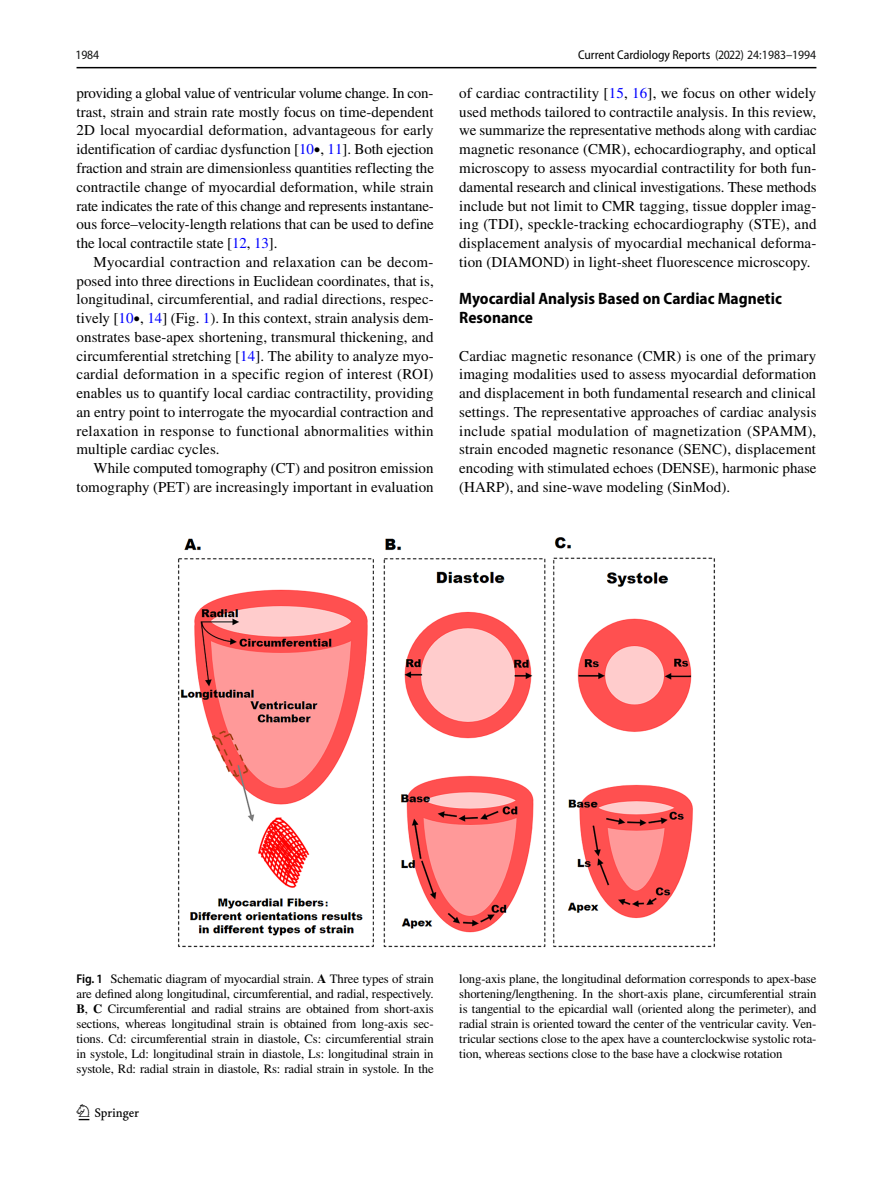
<style>
.page{position:relative;width:893px;height:1187px;background:#fff}
.page>*{position:absolute;margin:0;border:0;box-sizing:border-box;transform-origin:0 0}
.t1{font:22.5px "Springnew Regular 2";color:#000}
.t2{font:700 semi-condensed 16.5px/18.8px "Myriad Pro";color:#000}
.t3{font:15px/18.8px "STIX";letter-spacing:.005em;color:#000;text-align:justify}
.t4{font:12.75px/15px "STIX";letter-spacing:-.01em;color:#000;text-align:justify}
.t5{font:12.75px "Myriad Pro Semi Cn 3";color:#000}
.t6{font:semi-condensed 12.75px "Myriad Pro";color:#131413}
.s1{color:#00f}
.s2{font-size:12.75px}
.s3{font-family:"Myriad Pro";font-stretch:semi-condensed;color:#131413}
.s4{font-family:"Myriad Pro";font-weight:600;font-stretch:semi-condensed}
.s5{font-weight:700}
</style>
<div class="page">
<hr style="left:77px;top:67px;width:739px;height:1px;background:#000">
<img style="left:178px;top:537px;width:537px;height:411px">
<p class="t6" style="left:75px;top:48px;width:25px">1984</p>
<p class="t3" style="left:77px;top:84px;width:359px">providing a global value of ventricular volume change. In con&shy;trast, strain and strain rate mostly focus on time-dependent 2D local myocardial deformation, advantageous for early identification of cardiac dysfunction [<span class="s1">10</span><span class="s2">•</span>, <span class="s1">11</span>]. Both ejection fraction and strain are dimensionless quantities reflecting the contractile change of myocardial deformation, while strain rate indicates the rate of this change and represents instantane&shy;ous force–velocity-length relations that can be used to define the local contractile state [<span class="s1">12</span>, <span class="s1">13</span>].</p>
<p class="t3" style="left:77px;top:253px;width:359px;text-indent:17px">Myocardial contraction and relaxation can be decom&shy;posed into three directions in Euclidean coordinates, that is, longitudinal, circumferential, and radial directions, respec&shy;tively [<span class="s1">10</span><span class="s2">•</span>, <span class="s1">14</span>] (Fig. <span class="s1">1</span>). In this context, strain analysis dem&shy;onstrates base-apex shortening, transmural thickening, and circumferential stretching [<span class="s1">14</span>]. The ability to analyze myo&shy;cardial deformation in a specific region of interest (ROI) enables us to quantify local cardiac contractility, providing an entry point to interrogate the myocardial contraction and relaxation in response to functional abnormalities within multiple cardiac cycles.</p>
<p class="t3" style="left:77px;top:459px;width:359px;text-align:right">While computed tomography (CT) and positron emission tomography (PET) are increasingly important in evaluation</p>
<p class="t5" style="left:578px;top:48px;width:240px">Current Cardiology Reports <span class="s3">(2022) 24:1983–1994</span></p>
<p class="t3" style="left:459px;top:84px;width:359px">of cardiac contractility [<span class="s1">15</span>, <span class="s1">16</span>], we focus on other widely used methods tailored to contractile analysis. In this review, we summarize the representative methods along with cardiac magnetic resonance (CMR), echocardiography, and optical microscopy to assess myocardial contractility for both fun&shy;damental research and clinical investigations. These methods include but not limit to CMR tagging, tissue doppler imag&shy;ing (TDI), speckle-tracking echocardiography (STE), and displacement analysis of myocardial mechanical deforma&shy;tion (DIAMOND) in light-sheet fluorescence microscopy.</p>
<p class="t2" style="left:459px;top:289px;width:324px">Myocardial Analysis Based on Cardiac Magnetic<br>Resonance</p>
<p class="t3" style="left:459px;top:347px;width:359px">Cardiac magnetic resonance (CMR) is one of the primary imaging modalities used to assess myocardial deformation and displacement in both fundamental research and clinical settings. The representative approaches of cardiac analysis include spatial modulation of magnetization (SPAMM), strain encoded magnetic resonance (SENC), displacement encoding with stimulated echoes (DENSE), harmonic phase (HARP), and sine-wave modeling (SinMod).</p>
<p class="t4" style="left:77px;top:972px;width:359px"><span class="s4">Fig. 1</span> Schematic diagram of myocardial strain. <span class="s5">A</span> Three types of strain are defined along longitudinal, circumferential, and radial, respectively.<br><span class="s5">B</span>, <span class="s5">C</span> Circumferential and radial strains are obtained from short-axis sections, whereas longitudinal strain is obtained from long-axis sec&shy;tions. Cd: circumferential strain in diastole, Cs: circumferential strain in systole, Ld: longitudinal strain in diastole, Ls: longitudinal strain in systole, Rd: radial strain in diastole, Rs: radial strain in systole. In the</p>
<p class="t4" style="left:459px;top:972px;width:359px">long-axis plane, the longitudinal deformation corresponds to apex-base shortening/lengthening. In the short-axis plane, circumferential strain is tangential to the epicardial wall (oriented along the perimeter), and radial strain is oriented toward the center of the ventricular cavity. Ven&shy;tricular sections close to the apex have a counterclockwise systolic rota&shy;tion, whereas sections close to the base have a clockwise rotation</p>
<h1 class="t1" style="left:79px;top:1104px;width:62px">1 3</h1>
</div>
